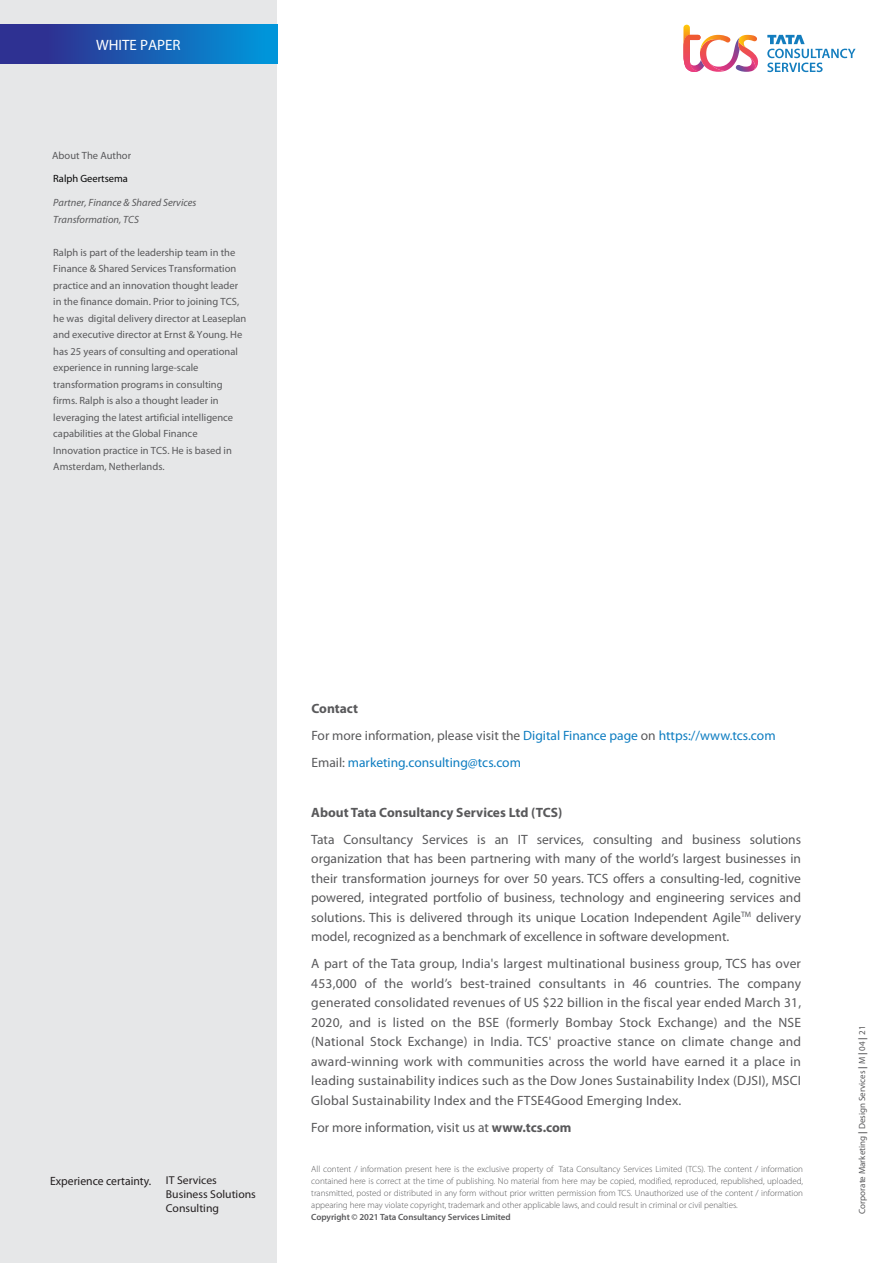
<style>
.page{position:relative;width:893px;height:1263px;background:#fff}
.page>*{position:absolute;margin:0;border:0;box-sizing:border-box;transform-origin:0 0}
.t1{font:15px "Myriad Pro";color:#fff}
.t2{font:13.5px/19.5px "Myriad Pro";color:#59595b;text-align:justify}
.t3{font:13.5px/27px "Myriad Pro";color:#0e7dc1}
.t4{font:700 13.5px "Myriad Pro";color:#59595b}
.t5{font:12px "Myriad Pro";color:#231f20}
.t6{font:11.4px/13.6px "Myriad Pro";color:#231f20}
.t7{font:10.5px/16.5px "Myriad Pro";color:#59595b}
.t8{font:italic 10.5px/16.5px "Myriad Pro";color:#59595b}
.t9{font:10.5px "Myriad Pro";color:#070707}
.t10{font:300 9px/12px "Myriad Pro";letter-spacing:-.005em;color:#59595b;text-align:justify}
.t11{font:600 9px "Myriad Pro";letter-spacing:-.005em;color:#59595b}
.t12{font:9px "Myriad Pro";color:#59595b}
.s1{font-size:11.4px}
.s2{font-weight:700;color:#59595b}
.s3{color:#59595b}
.s4{font-weight:700}
</style>
<div class="page">
<div style="left:0;top:0;width:277px;height:1263px;background:#e6e7e8"></div>
<div style="left:0;top:25px;width:277px;height:39px;background:linear-gradient(to right,#352287,#0097db)"></div>
<svg style="left:767px;top:35px;width:89px;height:37px"></svg>
<svg style="left:683px;top:25px;width:75px;height:47px"></svg>
<p class="t1" style="left:96px;top:37px;width:86px">WHITE PAPER</p>
<p class="t7" style="left:52px;top:148px;width:80px">About The Author</p>
<p class="t9" style="left:53px;top:173px;width:76px">Ralph Geertsema</p>
<p class="t8" style="left:53px;top:195px;width:145px">Partner, Finance &amp; Shared Services<br>Transformation, TCS</p>
<p class="t7" style="left:53px;top:244px;width:195px">Ralph is part of the leadership team in the Finance &amp; Shared Services Transformation practice and an innovation thought leader in the finance domain. Prior to joining TCS, he was digital delivery director at Leaseplan and executive director at Ernst &amp; Young. He has 25 years of consulting and operational experience in running large-scale transformation programs in consulting firms. Ralph is also a thought leader in leveraging the latest artificial intelligence capabilities at the Global Finance Innovation practice in TCS. He is based in Amsterdam, Netherlands.</p>
<p class="t5" style="left:50px;top:1174px;width:168px">Experience certainty. <span class="s1">IT Services</span></p>
<p class="t6" style="left:166px;top:1187px;width:91px">Business Solutions<br>Consulting</p>
<p class="t3" style="left:311px;top:695px;width:466px"><span class="s2">Contact<br></span><span class="s3">For more information, please visit the</span> Digital Finance page <span class="s3">on</span> https://www.tcs.com<br><span class="s3">Email:</span> marketing.consulting@tcs.com</p>
<p class="t4" style="left:311px;top:805px;width:252px">About Tata Consultancy Services Ltd (TCS)</p>
<p class="t2" style="left:311px;top:830px;width:491px">Tata Consultancy Services is an IT services, consulting and business solutions organization that has been partnering with many of the world’s largest businesses in their transformation journeys for over 50 years. TCS offers a consulting-led, cognitive powered, integrated portfolio of business, technology and engineering services and solutions. This is delivered through its unique Location Independent Agile<sup>TM</sup> delivery model, recognized as a benchmark of excellence in software development.</p>
<p class="t2" style="left:311px;top:954px;width:491px">A part of the Tata group, India's largest multinational business group, TCS has over 453,000 of the world’s best-trained consultants in 46 countries. The company generated consolidated revenues of US $22 billion in the fiscal year ended March 31, 2020, and is listed on the BSE (formerly Bombay Stock Exchange) and the NSE (National Stock Exchange) in India. TCS' proactive stance on climate change and award-winning work with communities across the world have earned it a place in leading sustainability indices such as the Dow Jones Sustainability Index (DJSI), MSCI Global Sustainability Index and the FTSE4Good Emerging Index.</p>
<p class="t2" style="left:311px;top:1118px;width:262px">For more information, visit us at <span class="s4">www.tcs.com</span></p>
<p class="t10" style="left:311px;top:1163px;width:493px">All content / information present here is the exclusive property of Tata Consultancy Services Limited (TCS). The content / information contained here is correct at the time of publishing. No material from here may be copied, modified, reproduced, republished, uploaded, transmitted, posted or distributed in any form without prior written permission from TCS. Unauthorized use of the content / information appearing here may violate copyright, trademark and other applicable laws, and could result in criminal or civil penalties.</p>
<p class="t11" style="left:311px;top:1211px;width:201px">Copyright © 2021 Tata Consultancy Services Limited</p>
<p class="t12" style="left:857px;top:1214px;width:189px;rotate:-90deg">Corporate Marketing <span class="s4">|</span> Design Services <span class="s4">|</span> M <span class="s4">|</span> 04 <span class="s4">|</span> 21</p>
</div>
